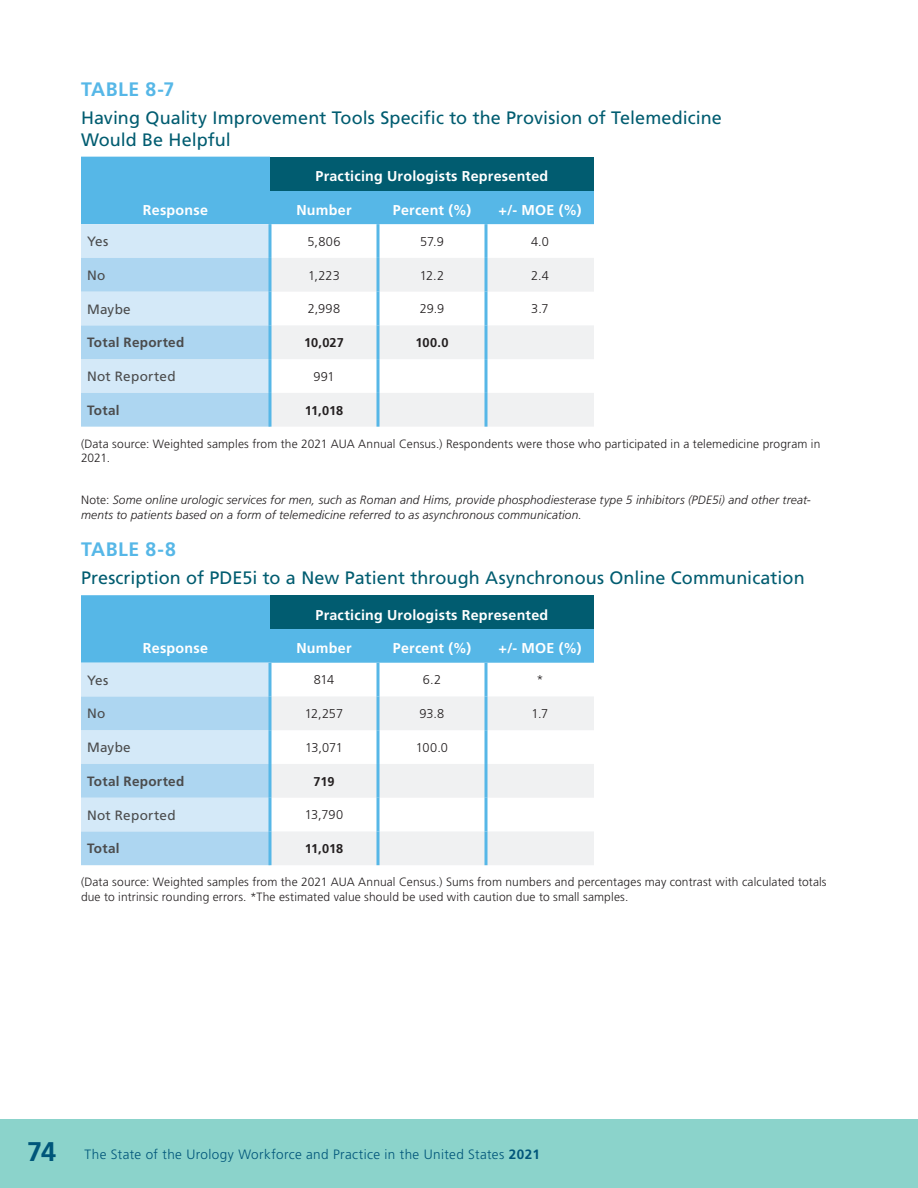
<style>
.page{position:relative;width:918px;height:1188px;background:#fff}
.page>*{position:absolute;margin:0;border:0;box-sizing:border-box;transform-origin:0 0}
.Subhead1{font:700 19.5px "Frutiger LT Pro";letter-spacing:.025em;color:#56b7e7}
.Chart_Title{font:18px/21.6px "Frutiger LT Pro";letter-spacing:.005em;color:#015c70}
.Chart_Variable_1{font:700 14.25px "Frutiger LT Pro";letter-spacing:.02em;color:#fff}
.t1{font:300 13.5px "Frutiger LT Pro";letter-spacing:.03em;color:#00567a}
.Chart_Variable_2{font:13.5px "Frutiger LT Pro";letter-spacing:.02em;color:#4b4c4d}
.Chart_Variable_2-2{font:700 13.5px "Frutiger LT Pro";letter-spacing:.02em;color:#4b4c4d}
.Chart_Text{font:300 12.75px "Frutiger LT Pro";letter-spacing:-.005em;color:#231f20}
.Chart_Text-2{font:700 12.75px "Frutiger LT Pro";color:#231f20}
.Chart___DataSource{font:300 12px/14.4px "Frutiger LT Pro";letter-spacing:.01em;color:#231f20}
.Chart___DataSource-2{font:italic 300 12px/14.4px "Frutiger LT Pro";letter-spacing:.01em;color:#231f20}
.s1{font-style:normal}
.s2{font-weight:700;font-size:27px}
.s3{font-weight:700}
</style>
<div class="page">
<div style="left:0;top:1119px;width:918px;height:69px;background:#8bd3cb"></div>
<hr style="left:917px;top:1119px;width:1px;height:69px;background:#6ec8be">
<svg style="left:81px;top:157px;width:513px;height:270px;background:#91c6e0"></svg>
<svg style="left:272px;top:258px;width:322px;height:169px;fill:#f0f1f2"></svg>
<svg style="left:268px;top:224px;width:4px;height:34px"></svg>
<svg style="left:376px;top:224px;width:4px;height:34px"></svg>
<svg style="left:484px;top:224px;width:4px;height:34px"></svg>
<svg style="left:268px;top:258px;width:4px;height:34px"></svg>
<svg style="left:376px;top:258px;width:4px;height:34px"></svg>
<svg style="left:484px;top:258px;width:4px;height:34px"></svg>
<svg style="left:268px;top:292px;width:4px;height:33px"></svg>
<svg style="left:376px;top:292px;width:4px;height:33px"></svg>
<svg style="left:484px;top:292px;width:4px;height:33px"></svg>
<svg style="left:268px;top:325px;width:4px;height:34px"></svg>
<svg style="left:376px;top:325px;width:4px;height:34px"></svg>
<svg style="left:484px;top:325px;width:4px;height:34px"></svg>
<svg style="left:268px;top:359px;width:4px;height:34px"></svg>
<svg style="left:376px;top:359px;width:4px;height:34px"></svg>
<svg style="left:484px;top:359px;width:4px;height:34px"></svg>
<svg style="left:268px;top:393px;width:4px;height:34px"></svg>
<svg style="left:376px;top:393px;width:4px;height:34px"></svg>
<svg style="left:484px;top:393px;width:4px;height:34px"></svg>
<svg style="left:81px;top:595px;width:513px;height:270px;background:#90c6e0"></svg>
<svg style="left:272px;top:696px;width:322px;height:169px;fill:#f0f1f2"></svg>
<svg style="left:268px;top:663px;width:4px;height:33px"></svg>
<svg style="left:376px;top:663px;width:4px;height:33px"></svg>
<svg style="left:484px;top:663px;width:4px;height:33px"></svg>
<svg style="left:268px;top:696px;width:4px;height:34px"></svg>
<svg style="left:376px;top:696px;width:4px;height:34px"></svg>
<svg style="left:484px;top:696px;width:4px;height:34px"></svg>
<svg style="left:268px;top:730px;width:4px;height:34px"></svg>
<svg style="left:376px;top:730px;width:4px;height:34px"></svg>
<svg style="left:484px;top:730px;width:4px;height:34px"></svg>
<svg style="left:268px;top:764px;width:4px;height:34px"></svg>
<svg style="left:376px;top:764px;width:4px;height:34px"></svg>
<svg style="left:484px;top:764px;width:4px;height:34px"></svg>
<svg style="left:268px;top:798px;width:4px;height:33px"></svg>
<svg style="left:376px;top:798px;width:4px;height:33px"></svg>
<svg style="left:484px;top:798px;width:4px;height:33px"></svg>
<svg style="left:268px;top:831px;width:4px;height:34px"></svg>
<svg style="left:376px;top:831px;width:4px;height:34px"></svg>
<svg style="left:484px;top:831px;width:4px;height:34px"></svg>
<p class="Subhead1" style="left:81px;top:77px;width:95px">TABLE 8-7</p>
<p class="Chart_Title" style="left:81px;top:107px;width:642px">Having Quality Improvement Tools Specific to the Provision of Telemedicine<br>Would Be Helpful</p>
<p class="Chart_Variable_1" style="left:143px;top:201px;width:67px">Response</p>
<p class="Chart_Variable_1" style="left:316px;top:168px;width:234px">Practicing Urologists Represented</p>
<p class="Chart_Variable_1" style="left:296px;top:201px;width:57px">Number</p>
<p class="Chart_Variable_1" style="left:393px;top:201px;width:80px">Percent (%)</p>
<p class="Chart_Variable_1" style="left:499px;top:201px;width:84px">+/- MOE (%)</p>
<p class="Chart_Variable_2" style="left:87px;top:233px;width:23px">Yes</p>
<p class="Chart_Text" style="left:308px;top:234px;width:34px">5,806</p>
<p class="Chart_Text" style="left:420px;top:234px;width:25px">57.9</p>
<p class="Chart_Text" style="left:531px;top:234px;width:19px">4.0</p>
<p class="Chart_Variable_2" style="left:87px;top:267px;width:20px">No</p>
<p class="Chart_Text" style="left:308px;top:268px;width:33px">1,223</p>
<p class="Chart_Text" style="left:420px;top:268px;width:26px">12.2</p>
<p class="Chart_Text" style="left:531px;top:268px;width:19px">2.4</p>
<p class="Chart_Variable_2" style="left:87px;top:301px;width:45px">Maybe</p>
<p class="Chart_Text" style="left:308px;top:301px;width:34px">2,998</p>
<p class="Chart_Text" style="left:420px;top:301px;width:26px">29.9</p>
<p class="Chart_Text" style="left:531px;top:301px;width:19px">3.7</p>
<p class="Chart_Variable_2-2" style="left:87px;top:335px;width:99px">Total Reported</p>
<p class="Chart_Text-2" style="left:304px;top:335px;width:41px">10,027</p>
<p class="Chart_Text-2" style="left:416px;top:335px;width:34px">100.0</p>
<p class="Chart_Variable_2" style="left:87px;top:368px;width:90px">Not Reported</p>
<p class="Chart_Text" style="left:313px;top:369px;width:23px">991</p>
<p class="Chart_Variable_2-2" style="left:87px;top:402px;width:34px">Total</p>
<p class="Chart_Text-2" style="left:305px;top:403px;width:40px">11,018</p>
<p class="Chart___DataSource" style="left:81px;top:437px;width:741px">(Data source: Weighted samples from the 2021 AUA Annual Census.) Respondents were those who participated in a telemedicine program in<br>2021.</p>
<p class="Chart___DataSource-2" style="left:81px;top:493px;width:731px"><span class="s1">Note:</span> Some online urologic services for men, such as Roman and Hims, provide phosphodiesterase type 5 inhibitors (PDE5i) and other treat&shy;ments to patients based on a form of telemedicine referred to as asynchronous communication.</p>
<p class="Subhead1" style="left:81px;top:538px;width:96px">TABLE 8-8</p>
<p class="Chart_Title" style="left:81px;top:567px;width:725px">Prescription of PDE5i to a New Patient through Asynchronous Online Communication</p>
<p class="Chart_Variable_1" style="left:143px;top:640px;width:67px">Response</p>
<p class="Chart_Variable_1" style="left:316px;top:606px;width:234px">Practicing Urologists Represented</p>
<p class="Chart_Variable_1" style="left:296px;top:640px;width:57px">Number</p>
<p class="Chart_Variable_1" style="left:393px;top:640px;width:80px">Percent (%)</p>
<p class="Chart_Variable_1" style="left:499px;top:640px;width:84px">+/- MOE (%)</p>
<p class="Chart_Variable_2" style="left:87px;top:672px;width:23px">Yes</p>
<p class="Chart_Text" style="left:314px;top:673px;width:22px">814</p>
<p class="Chart_Text" style="left:423px;top:673px;width:20px">6.2</p>
<p class="Chart_Text" style="left:536px;top:673px;width:9px">*</p>
<p class="Chart_Variable_2" style="left:87px;top:706px;width:20px">No</p>
<p class="Chart_Text" style="left:305px;top:706px;width:40px">12,257</p>
<p class="Chart_Text" style="left:420px;top:706px;width:26px">93.8</p>
<p class="Chart_Text" style="left:532px;top:706px;width:18px">1.7</p>
<p class="Chart_Variable_2" style="left:87px;top:740px;width:45px">Maybe</p>
<p class="Chart_Text" style="left:305px;top:740px;width:39px">13,071</p>
<p class="Chart_Text" style="left:416px;top:740px;width:34px">100.0</p>
<p class="Chart_Variable_2-2" style="left:87px;top:773px;width:99px">Total Reported</p>
<p class="Chart_Text-2" style="left:313px;top:774px;width:23px">719</p>
<p class="Chart_Variable_2" style="left:87px;top:807px;width:90px">Not Reported</p>
<p class="Chart_Text" style="left:305px;top:808px;width:40px">13,790</p>
<p class="Chart_Variable_2-2" style="left:87px;top:841px;width:34px">Total</p>
<p class="Chart_Text-2" style="left:305px;top:841px;width:40px">11,018</p>
<p class="Chart___DataSource" style="left:81px;top:875px;width:747px">(Data source: Weighted samples from the 2021 AUA Annual Census.) Sums from numbers and percentages may contrast with calculated totals due to intrinsic rounding errors. *The estimated value should be used with caution due to small samples.</p>
<p class="t1" style="left:27px;top:1147px;width:514px"><span class="s2">74</span> The State of the Urology Workforce and Practice in the United States <span class="s3">2021</span></p>
</div>
